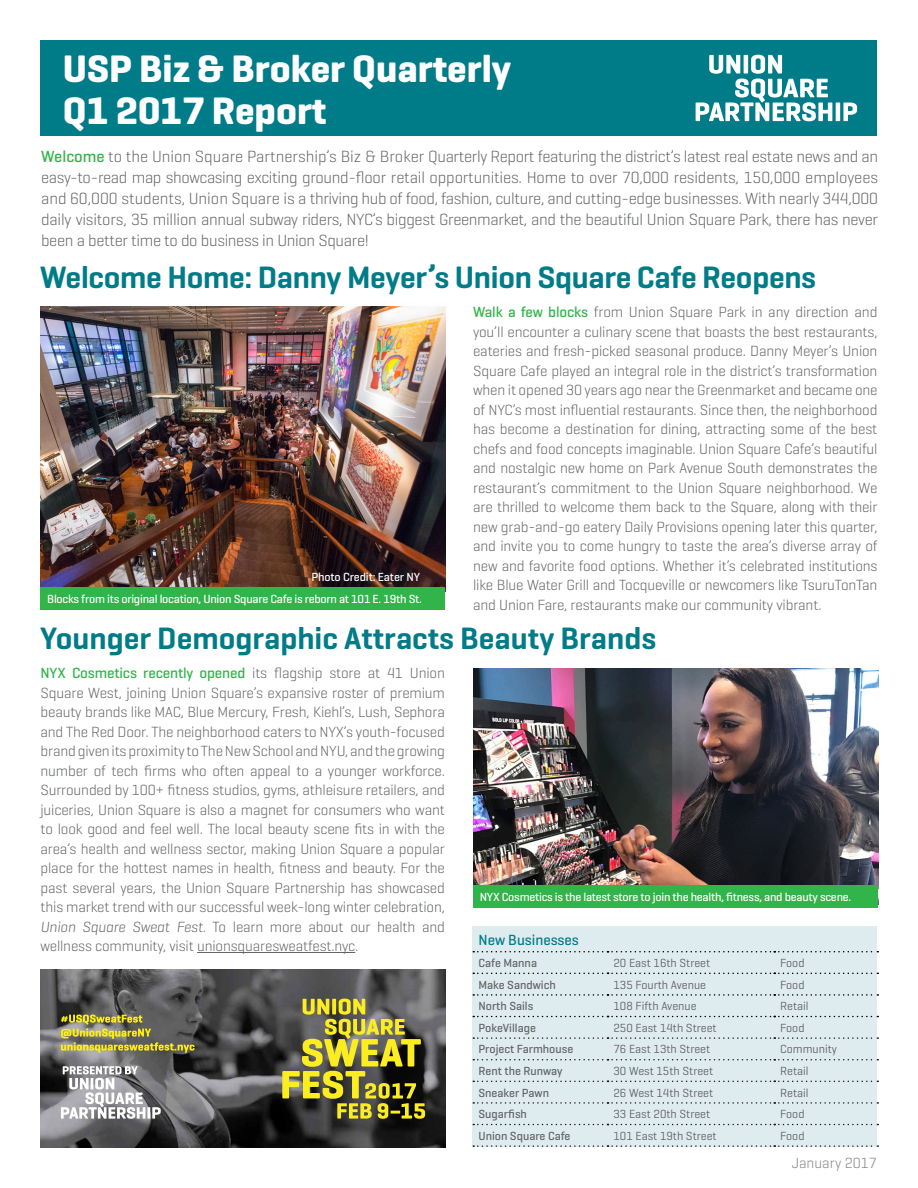
<style>
.page{position:relative;width:918px;height:1188px;background:#fff}
.page>*{position:absolute;margin:0;border:0;box-sizing:border-box;transform-origin:0 0}
.t1{font:700 39px/42px "Geogrotesque";color:#fff}
.t2{font:600 31.5px "Geogrotesque";letter-spacing:-.01em;color:#007c89}
.t3{font:300 16.5px/21px "Geogrotesque";letter-spacing:-.02em;color:#636466;text-align:justify}
.t4{font:300 15px/19.5px "Geogrotesque";letter-spacing:-.01em;color:#636466;text-align:justify}
.t5{font:500 15px "Geogrotesque";color:#007c89}
.t6{font:300 15px "Geogrotesque";color:#828385}
.t7{font:12px "Geogrotesque";color:#636466}
.t8{font:500 12px "Geogrotesque";letter-spacing:-.02em;color:#fff}
.t9{font:500 12px "Geogrotesque";color:#636466}
.s1{font-style:inherit}
.s2{font-weight:500;color:#31b44a}
.s3{font-style:italic}
</style>
<div class="page">
<div style="left:40px;top:40px;width:838px;height:96px;background:#007c89"></div>
<hr style="left:836px;top:103px;width:4px;height:18px;background:#fff">
<svg style="left:843px;top:103px;width:14px;height:18px"></svg>
<svg style="left:696px;top:55px;width:136px;height:66px"></svg>
<img style="left:40px;top:970px;width:406px;height:178px">
<img style="left:473px;top:669px;width:405px;height:217px">
<img style="left:40px;top:307px;width:405px;height:280px">
<div style="left:40px;top:587px;width:406px;height:22px;background:#31b44a"></div>
<hr style="left:197px;top:952px;width:158px;height:1px;background:#636466">
<div style="left:473px;top:886px;width:405px;height:22px;background:#31b44a"></div>
<div style="left:472px;top:927px;width:406px;height:220px;background:#dfecef"></div>
<svg style="left:473px;top:951px;width:405px;height:1px"></svg>
<svg style="left:473px;top:973px;width:405px;height:1px"></svg>
<svg style="left:473px;top:994px;width:405px;height:2px"></svg>
<svg style="left:473px;top:1016px;width:405px;height:1px"></svg>
<svg style="left:473px;top:1037px;width:405px;height:2px"></svg>
<svg style="left:473px;top:1059px;width:405px;height:1px"></svg>
<svg style="left:473px;top:1081px;width:405px;height:1px"></svg>
<svg style="left:473px;top:1102px;width:405px;height:2px"></svg>
<svg style="left:473px;top:1124px;width:405px;height:1px"></svg>
<svg style="left:473px;top:1145px;width:405px;height:2px"></svg>
<svg style="left:282px;top:999px;width:143px;height:120px;background:#807b38"></svg>
<svg style="left:61px;top:1015px;width:134px;height:38px;background:#8c884f"></svg>
<svg style="left:61px;top:1066px;width:100px;height:53px"></svg>
<p class="t1" style="left:63px;top:47px;width:450px">USP Biz &amp; Broker Quarterly<br><span class="s1">Q1 2017</span> Report</p>
<p class="t3" style="left:41px;top:146px;width:839px"><span class="s2">Welcome</span> to the Union Square Partnership’s Biz &amp; Broker Quarterly Report featuring the district’s latest real estate news and an easy-to-read map showcasing exciting ground-floor retail opportunities. Home to over 70,000 residents, 150,000 employees and 60,000 students, Union Square is a thriving hub of food, fashion, culture, and cutting-edge businesses. With nearly 344,000 daily visitors, 35 million annual subway riders, NYC’s biggest Greenmarket, and the beautiful Union Square Park, there has never been a better time to do business in Union Square!</p>
<p class="t2" style="left:40px;top:258px;width:778px">Welcome Home: Danny Meyer’s Union Square Cafe Reopens</p>
<p class="t8" style="left:311px;top:569px;width:110px">Photo Credit: Eater NY</p>
<p class="t8" style="left:47px;top:591px;width:376px">Blocks from its original location, Union Square Cafe is reborn at 101 E. 19th St.</p>
<p class="t4" style="left:473px;top:302px;width:406px"><span class="s2">Walk a few blocks</span> from Union Square Park in any direction and you’ll encounter a culinary scene that boasts the best restaurants, eateries and fresh-picked seasonal produce. Danny Meyer’s Union Square Cafe played an integral role in the district’s transformation when it opened 30 years ago near the Greenmarket and became one of NYC’s most influential restaurants. Since then, the neighborhood has become a destination for dining, attracting some of the best chefs and food concepts imaginable. Union Square Cafe’s beautiful and nostalgic new home on Park Avenue South demonstrates the restaurant’s commitment to the Union Square neighborhood. We are thrilled to welcome them back to the Square, along with their new grab-and-go eatery Daily Provisions opening later this quarter, and invite you to come hungry to taste the area’s diverse array of new and favorite food options. Whether it’s celebrated institutions like Blue Water Grill and Tocqueville or newcomers like TsuruTonTan and Union Fare, restaurants make our community vibrant.</p>
<p class="t2" style="left:40px;top:618px;width:618px">Younger Demographic Attracts Beauty Brands</p>
<p class="t4" style="left:40px;top:663px;width:406px"><span class="s2">NYX Cosmetics recently opened</span> its flagship store at 41 Union Square West, joining Union Square’s expansive roster of premium beauty brands like MAC, Blue Mercury, Fresh, Kiehl’s, Lush, Sephora and The Red Door. The neighborhood caters to NYX’s youth-focused brand given its proximity to The New School and NYU, and the growing number of tech firms who often appeal to a younger workforce.<br>Surrounded by 100+ fitness studios, gyms, athleisure retailers, and juiceries, Union Square is also a magnet for consumers who want to look good and feel well. The local beauty scene fits in with the area’s health and wellness sector, making Union Square a popular place for the hottest names in health, fitness and beauty. For the past several years, the Union Square Partnership has showcased this market trend with our successful week-long winter celebration, <span class="s3">Union Square Sweat Fest</span>. To learn more about our health and wellness community, visit unionsquaresweatfest.nyc.</p>
<p class="t8" style="left:480px;top:890px;width:373px">NYX Cosmetics is the latest store to join the health, fitness, and beauty scene.</p>
<p class="t5" style="left:478px;top:930px;width:102px">New Businesses</p>
<p class="t9" style="left:478px;top:955px;width:60px">Cafe Manna</p>
<p class="t7" style="left:614px;top:955px;width:98px">20 East 16th Street</p>
<p class="t7" style="left:780px;top:955px;width:26px">Food</p>
<p class="t9" style="left:478px;top:977px;width:79px">Make Sandwich</p>
<p class="t7" style="left:614px;top:977px;width:94px">135 Fourth Avenue</p>
<p class="t7" style="left:780px;top:977px;width:26px">Food</p>
<p class="t9" style="left:478px;top:999px;width:56px">North Sails</p>
<p class="t7" style="left:614px;top:999px;width:85px">108 Fifth Avenue</p>
<p class="t7" style="left:780px;top:999px;width:30px">Retail</p>
<p class="t9" style="left:478px;top:1020px;width:59px">PokeVillage</p>
<p class="t7" style="left:614px;top:1020px;width:105px">250 East 14th Street</p>
<p class="t7" style="left:780px;top:1020px;width:26px">Food</p>
<p class="t9" style="left:478px;top:1042px;width:96px">Project Farmhouse</p>
<p class="t7" style="left:614px;top:1042px;width:98px">76 East 13th Street</p>
<p class="t7" style="left:780px;top:1042px;width:58px">Community</p>
<p class="t9" style="left:478px;top:1063px;width:86px">Rent the Runway</p>
<p class="t7" style="left:614px;top:1063px;width:101px">30 West 15th Street</p>
<p class="t7" style="left:780px;top:1063px;width:30px">Retail</p>
<p class="t9" style="left:478px;top:1085px;width:72px">Sneaker Pawn</p>
<p class="t7" style="left:614px;top:1085px;width:101px">26 West 14th Street</p>
<p class="t7" style="left:780px;top:1085px;width:30px">Retail</p>
<p class="t9" style="left:478px;top:1107px;width:50px">Sugarfish</p>
<p class="t7" style="left:614px;top:1107px;width:98px">33 East 20th Street</p>
<p class="t7" style="left:780px;top:1107px;width:26px">Food</p>
<p class="t9" style="left:478px;top:1128px;width:94px">Union Square Cafe</p>
<p class="t7" style="left:614px;top:1128px;width:105px">101 East 19th Street</p>
<p class="t7" style="left:780px;top:1128px;width:26px">Food</p>
<p class="t6" style="left:792px;top:1154px;width:87px">January 2017</p>
</div>
